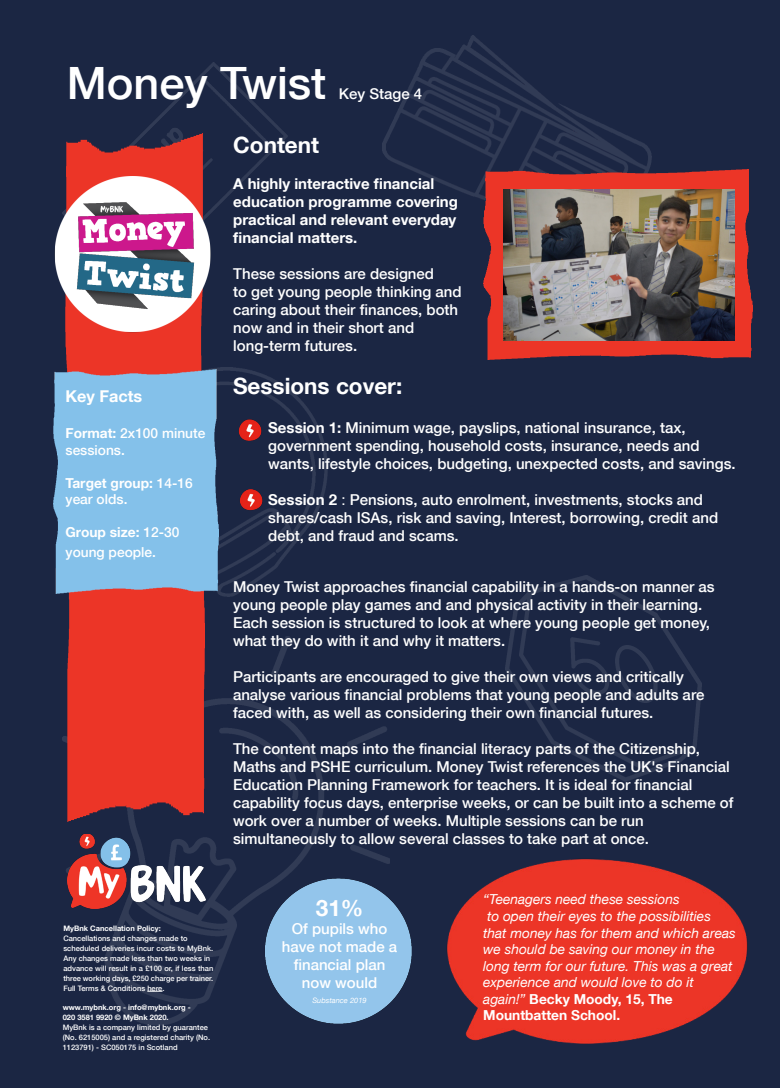
<style>
.page{position:relative;width:780px;height:1088px;background:#1b2643}
.page>*{position:absolute;margin:0;border:0;box-sizing:border-box;transform-origin:0 0}
.t1{font:500 44.5px "Helvetica Neue LT Com";color:#fff}
.t2{font:700 22.5px "Helvetica Neue LT Com";color:#fff}
.t3{font:700 16.25px "Helvetica Neue LT Com";color:#fff}
.t4{font:500 15px/18px "Helvetica Neue LT Com";color:#fff}
.t5{font:700 15px/18px "Helvetica Neue LT Com";color:#fff;text-align:justify}
.t6{font:500 14.88px "Helvetica Neue LT Com";color:#fff}
.t7{font:italic 13.75px/16.5px "Helvetica Neue LT Com";color:#fff}
.t8{font:500 13.75px/16.5px "Helvetica Neue LT Com";color:#fff}
.t9{font:700 13.75px "Helvetica Neue LT Com";color:#fff}
.t10{font:500 7.5px/10px "Helvetica Neue LT Com";color:#fff}
.t11{font:700 7.5px "Helvetica Neue LT Com";color:#fff}
.t12{font:italic 7.5px "Helvetica Neue LT Com";color:#fff}
.s1{font-weight:700}
.s2{font-weight:400}
.s3{font-weight:400;font-style:italic}
</style>
<div class="page">
<img style="left:63px;top:636px;width:327px;height:389px">
<img style="left:205px;top:367px;width:122px;height:230px">
<div style="left:63px;top:63px;width:224px;height:224px;background:#1b2643"></div>
<img style="left:383px;top:36px;width:268px;height:220px">
<img style="left:505px;top:576px;width:196px;height:205px">
<img style="left:436px;top:852px;width:329px;height:219px">
<img style="left:66px;top:134px;width:139px;height:687px">
<img style="left:67px;top:834px;width:138px;height:74px">
<img style="left:483px;top:169px;width:269px;height:191px">
<div style="left:53px;top:369px;width:165px;height:225px;background:#84c1ea"></div>
<svg style="left:147px;top:991px;width:15px;height:1px"></svg>
<img style="left:0;top:164px;width:213px;height:202px">
<img style="left:72px;top:185px;width:127px;height:141px">
<img style="left:503px;top:189px;width:232px;height:152px">
<img style="left:229px;top:415px;width:41px;height:38px">
<img style="left:232px;top:484px;width:39px;height:30px">
<img style="left:254px;top:861px;width:204px;height:171px">
<p class="t1" style="left:67px;top:56px;width:261px">Money Twist</p>
<p class="t6" style="left:339px;top:85px;width:85px">Key Stage 4</p>
<p class="t3" style="left:66px;top:386px;width:78px">Key Facts</p>
<p class="t8" style="left:66px;top:425px;width:141px"><span class="s1">Format:</span> 2x100 minute</p>
<p class="t8" style="left:66px;top:441px;width:61px">sessions.</p>
<p class="t8" style="left:66px;top:474px;width:129px"><span class="s1">Target group:</span> 14-16 year olds.</p>
<p class="t8" style="left:66px;top:522px;width:115px;line-height:19.5px"><span class="s1">Group size:</span> 12-30 young people.</p>
<p class="t11" style="left:63px;top:923px;width:99px">MyBnk Cancellation Policy:</p>
<p class="t10" style="left:63px;top:933px;width:126px">Cancellations and changes made to</p>
<p class="t10" style="left:63px;top:943px;width:151px">scheduled deliveries incur costs to MyBnk.<br>Any changes made less than two weeks in</p>
<p class="t10" style="left:63px;top:963px;width:151px;text-align:justify">advance will result in a £100 or, if less than three working days, £250 charge per trainer.<br>Full Terms &amp; Conditions here.</p>
<p class="t11" style="left:63px;top:1003px;width:130px">www.mybnk.org - info@mybnk.org -</p>
<p class="t11" style="left:63px;top:1013px;width:107px">020 3581 9920 © MyBnk 2020.</p>
<p class="t10" style="left:63px;top:1022px;width:149px">MyBnk is a company limited by guarantee (No. 6215005) and a registered charity (No.<br>1123791) - SC050175 in Scotland</p>
<p class="t2" style="left:233px;top:131px;width:87px">Content</p>
<p class="t5" style="left:233px;top:174px;width:203px">A highly interactive financial</p>
<p class="t5" style="left:233px;top:192px;width:226px">education programme covering practical and relevant everyday financial matters.</p>
<p class="t4" style="left:233px;top:265px;width:202px">These sessions are designed</p>
<p class="t4" style="left:233px;top:283px;width:230px">to get young people thinking and caring about their finances, both now and in their short and</p>
<p class="t4" style="left:233px;top:337px;width:125px">long-term futures.</p>
<p class="t2" style="left:233px;top:372px;width:171px">Sessions cover:</p>
<p class="t4" style="left:268px;top:419px;width:419px"><span class="s1">Session 1:</span> Minimum wage, payslips, national insurance, tax,</p>
<p class="t4" style="left:268px;top:437px;width:469px">government spending, household costs, insurance, needs and wants, lifestyle choices, budgeting, unexpected costs, and savings.</p>
<p class="t4" style="left:268px;top:491px;width:436px"><span class="s1">Session 2</span> <span class="s2">:</span> Pensions, auto enrolment, investments, stocks and</p>
<p class="t4" style="left:268px;top:509px;width:451px">shares/cash ISAs, risk and saving, Interest, borrowing, credit and debt, and fraud and scams.</p>
<p class="t4" style="left:233px;top:577px;width:483px">Money Twist approaches financial capability in a hands-on manner as young people play games and and physical activity in their learning.<br>Each session is structured to look at where young people get money, what they do with it and why it matters.</p>
<p class="t4" style="left:233px;top:667px;width:452px">Participants are encouraged to give their own views and critically</p>
<p class="t4" style="left:233px;top:685px;width:473px">analyse various financial problems that young people and adults are faced with, as well as considering their own financial futures.</p>
<p class="t4" style="left:233px;top:739px;width:498px">The content maps into the financial literacy parts of the Citizenship,<br>Maths and PSHE curriculum. Money Twist references the UK's Financial<br>Education Planning Framework for teachers. It is ideal for financial</p>
<p class="t4" style="left:233px;top:793px;width:502px">capability focus days, enterprise weeks, or can be built into a scheme of work over a number of weeks. Multiple sessions can be run</p>
<p class="t4" style="left:233px;top:829px;width:417px">simultaneously to allow several classes to take part at once.</p>
<p class="t2" style="left:316px;top:893px;width:49px">31%</p>
<p class="t4" style="left:282px;top:919px;width:117px;text-align:center">Of pupils who have not made a</p>
<p class="t4" style="left:294px;top:955px;width:93px">financial plan</p>
<p class="t4" style="left:302px;top:973px;width:77px">now would</p>
<p class="t12" style="left:312px;top:995px;width:56px">Substance 2019</p>
<p class="t7" style="left:483px;top:891px;width:198px">“Teenagers need these sessions</p>
<p class="t7" style="left:487px;top:907px;width:225px">to open their eyes to the possibilities</p>
<p class="t7" style="left:483px;top:924px;width:254px">that money has for them and which areas we should be saving our money in the</p>
<p class="t7" style="left:483px;top:957px;width:251px">long term for our future. This was a great</p>
<p class="t7" style="left:483px;top:973px;width:212px">experience and would love to do it</p>
<p class="t9" style="left:483px;top:990px;width:191px"><span class="s3">again!”</span> Becky Moody, 15, The</p>
<p class="t9" style="left:483px;top:1006px;width:139px">Mountbatten School.</p>
</div>
